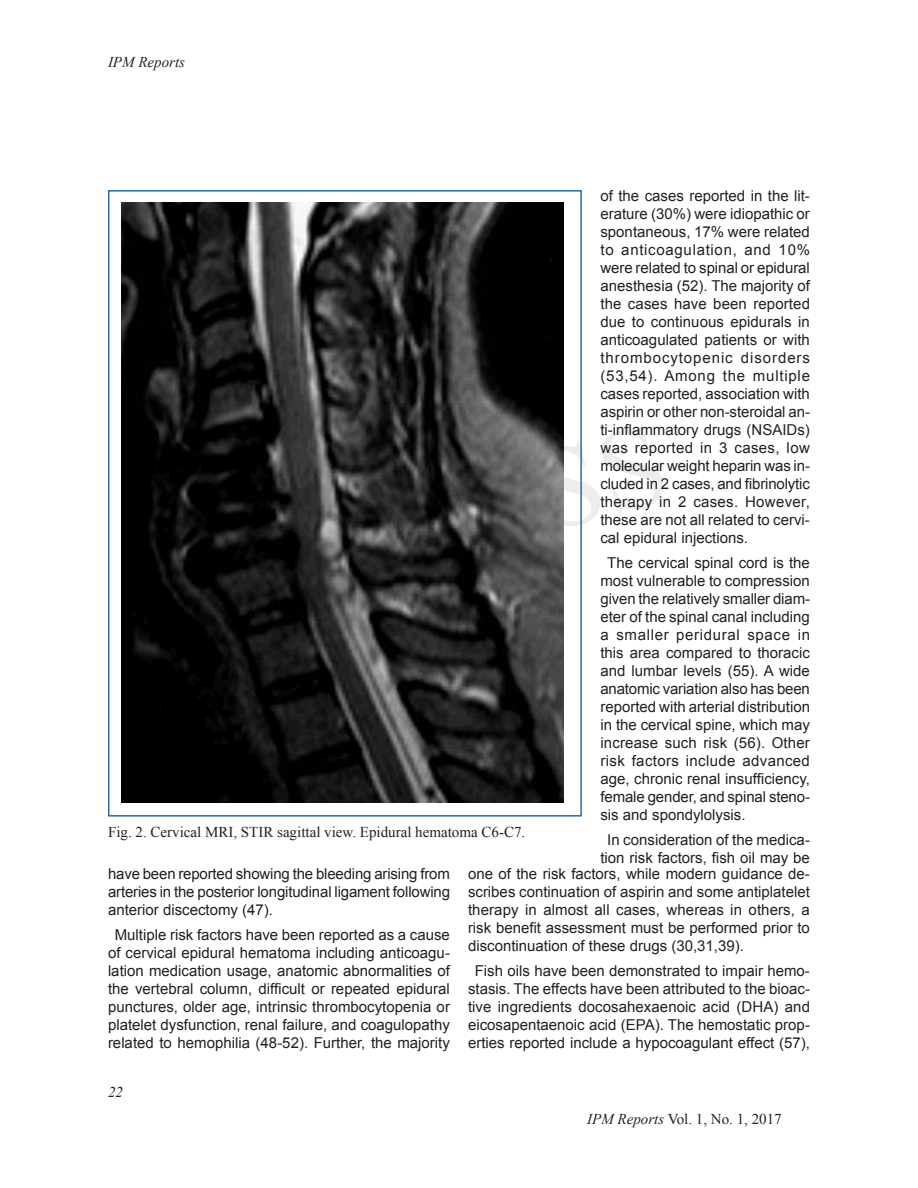
<style>
.page{position:relative;width:918px;height:1188px;background:#fff}
.page>*{position:absolute;margin:0;border:0;box-sizing:border-box;transform-origin:0 0}
.t1{font:15px/18px "Arial";color:#231f20;text-align:justify}
.t2{font:15px "Times New Roman";color:#231f20}
.t3{font:italic 15px "Times New Roman";color:#231f20}
.s1{font-style:italic}
</style>
<div class="page">
<div style="left:108px;top:190px;width:474px;height:627px;border:2px solid #256ca8"></div>
<img style="left:122px;top:202px;width:442px;height:600px">
<p class="t3" style="left:108px;top:51px;width:79px">IPM Reports</p>
<p class="t1" style="left:600px;top:187px;width:211px">of the cases reported in the lit&shy;erature (30%) were idiopathic or spontaneous, 17% were related to anticoagulation, and 10% were related to spinal or epidural anesthesia (52). The majority of the cases have been reported due to continuous epidurals in anticoagulated patients or with thrombocytopenic disorders (53,54). Among the multiple cases reported, association with aspirin or other non-steroidal an&shy;ti-inflammatory drugs (NSAIDs) was reported in 3 cases, low molecular weight heparin was in&shy;cluded in 2 cases, and fibrinolytic therapy in 2 cases. However, these are not all related to cervi&shy;cal epidural injections.</p>
<p class="t1" style="left:600px;top:554px;width:211px;text-indent:7px">The cervical spinal cord is the most vulnerable to compression given the relatively smaller diam&shy;eter of the spinal canal including a smaller peridural space in this area compared to thoracic and lumbar levels (55). A wide anatomic variation also has been reported with arterial distribution in the cervical spine, which may increase such risk (56). Other risk factors include advanced age, chronic renal insufficiency, female gender, and spinal steno&shy;sis and spondylolysis.</p>
<p class="t1" style="left:600px;top:830px;width:211px;text-align:center">In consideration of the medica&shy;tion risk factors, fish oil may be</p>
<p class="t2" style="left:108px;top:822px;width:419px">Fig. 2. Cervical MRI, STIR sagittal view. Epidural hematoma C6-C7.</p>
<p class="t1" style="left:468px;top:865px;width:343px">one of the risk factors, while modern guidance de&shy;scribes continuation of aspirin and some antiplatelet therapy in almost all cases, whereas in others, a risk benefit assessment must be performed prior to discontinuation of these drugs (30,31,39).</p>
<p class="t1" style="left:468px;top:962px;width:344px;text-align:center">Fish oils have been demonstrated to impair hemo&shy;stasis. The effects have been attributed to the bioac&shy;tive ingredients docosahexaenoic acid (DHA) and eicosapentaenoic acid (EPA). The hemostatic prop&shy;erties reported include a hypocoagulant effect (57),</p>
<p class="t1" style="left:108px;top:865px;width:344px">have been reported showing the bleeding arising from arteries in the posterior longitudinal ligament following anterior discectomy (47).</p>
<p class="t1" style="left:108px;top:926px;width:343px;text-align:center">Multiple risk factors have been reported as a cause of cervical epidural hematoma including anticoagu&shy;lation medication usage, anatomic abnormalities of the vertebral column, difficult or repeated epidural punctures, older age, intrinsic thrombocytopenia or platelet dysfunction, renal failure, and coagulopathy related to hemophilia (48-52). Further, the majority</p>
<p class="t3" style="left:108px;top:1082px;width:16px">22</p>
<p class="t2" style="left:587px;top:1109px;width:196px"><span class="s1">IPM Reports</span> Vol. 1, No. 1, 2017</p>
</div>
